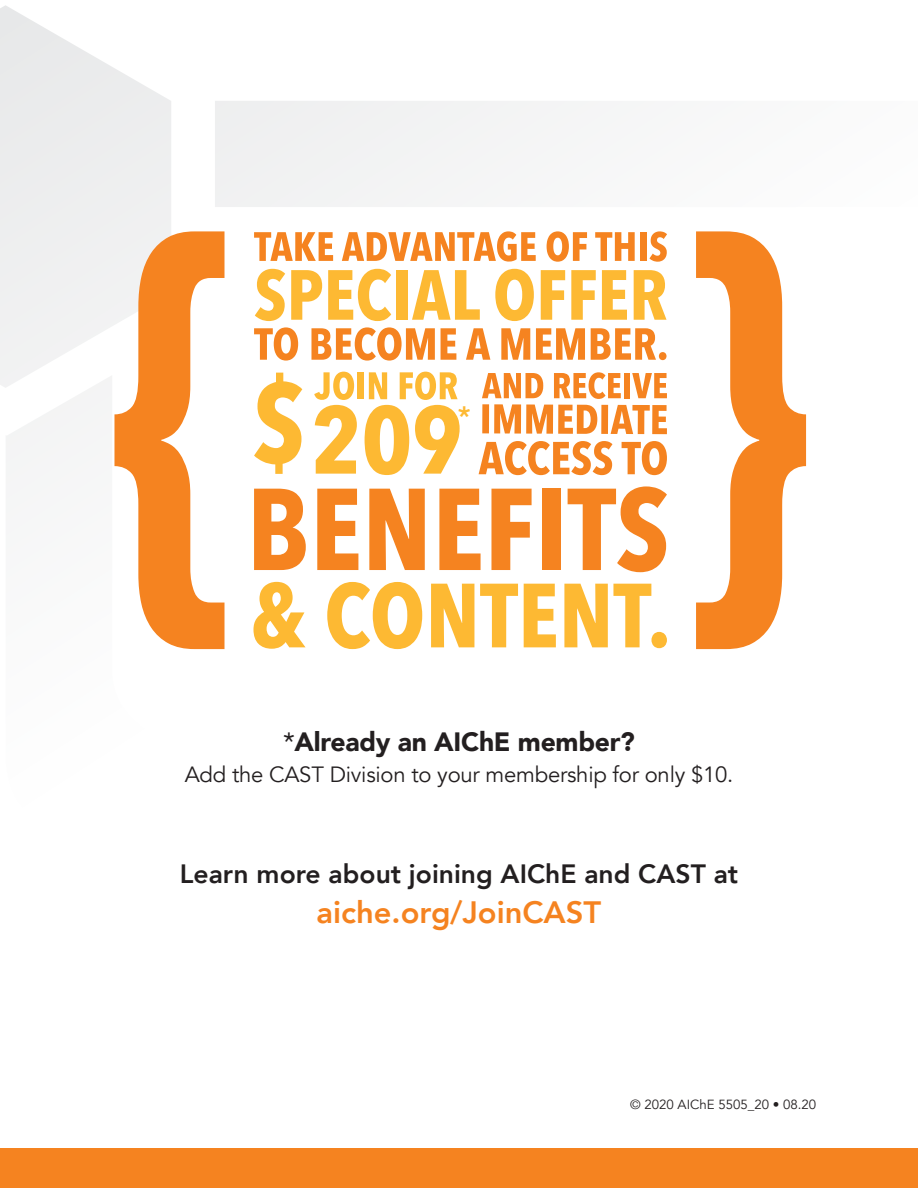
<style>
.page{position:relative;width:918px;height:1188px;background:#fff}
.page>*{position:absolute;margin:0;border:0;box-sizing:border-box;transform-origin:0 0}
.t1{font:800 30.9px "Avenir";color:#f58320}
.t2{font:800 28.05px "Avenir";color:#fdb933}
.t3{font:800 26.4px "Avenir";color:#231f20}
.t4{font:900 26.4px "Avenir";letter-spacing:-.01em;color:#231f20}
.t5{font:22.05px "Avenir";letter-spacing:-.01em;color:#231f20}
.t6{font:13.2px "Avenir";color:#231f20}
.s1{font-weight:400}
</style>
<div class="page">
<svg style="left:0;top:5px;width:647px;height:260px"></svg>
<svg style="left:0;top:265px;width:807px;height:385px"></svg>
<div style="left:0;top:1148px;width:918px;height:40px;background:#f58320"></div>
<svg style="left:255px;top:269px;width:30px;height:52px"></svg>
<svg style="left:291px;top:270px;width:31px;height:50px"></svg>
<svg style="left:328px;top:269px;width:63px;height:52px"></svg>
<div style="left:396px;top:270px;width:12px;height:50px;background:#fdb933"></div>
<svg style="left:412px;top:270px;width:68px;height:50px"></svg>
<svg style="left:495px;top:269px;width:39px;height:52px"></svg>
<svg style="left:541px;top:270px;width:24px;height:50px"></svg>
<svg style="left:571px;top:270px;width:25px;height:50px"></svg>
<svg style="left:602px;top:270px;width:25px;height:50px"></svg>
<svg style="left:634px;top:270px;width:33px;height:50px"></svg>
<svg style="left:254px;top:232px;width:79px;height:29px"></svg>
<svg style="left:342px;top:231px;width:194px;height:31px"></svg>
<svg style="left:547px;top:231px;width:40px;height:31px"></svg>
<svg style="left:595px;top:232px;width:40px;height:29px"></svg>
<div style="left:640px;top:232px;width:6px;height:29px;background:#f58320"></div>
<svg style="left:649px;top:231px;width:18px;height:31px"></svg>
<svg style="left:254px;top:327px;width:44px;height:34px"></svg>
<svg style="left:311px;top:327px;width:124px;height:34px"></svg>
<svg style="left:441px;top:328px;width:15px;height:32px"></svg>
<svg style="left:466px;top:328px;width:24px;height:32px"></svg>
<svg style="left:501px;top:328px;width:29px;height:32px"></svg>
<svg style="left:536px;top:328px;width:49px;height:32px"></svg>
<svg style="left:591px;top:328px;width:76px;height:32px"></svg>
<div style="left:358px;top:372px;width:6px;height:27px;background:#fdb933"></div>
<svg style="left:254px;top:373px;width:48px;height:101px"></svg>
<svg style="left:314px;top:372px;width:43px;height:102px"></svg>
<svg style="left:365px;top:372px;width:95px;height:103px"></svg>
<svg style="left:254px;top:489px;width:52px;height:81px"></svg>
<svg style="left:317px;top:489px;width:41px;height:81px"></svg>
<svg style="left:369px;top:489px;width:56px;height:81px"></svg>
<svg style="left:439px;top:489px;width:42px;height:81px"></svg>
<svg style="left:491px;top:489px;width:41px;height:81px"></svg>
<div style="left:542px;top:489px;width:18px;height:81px;background:#f58320"></div>
<svg style="left:568px;top:486px;width:99px;height:86px"></svg>
<svg style="left:482px;top:372px;width:185px;height:62px"></svg>
<svg style="left:479px;top:441px;width:133px;height:34px"></svg>
<svg style="left:622px;top:441px;width:45px;height:34px"></svg>
<svg style="left:253px;top:582px;width:53px;height:67px"></svg>
<svg style="left:327px;top:582px;width:95px;height:67px"></svg>
<svg style="left:431px;top:584px;width:43px;height:63px"></svg>
<svg style="left:480px;top:584px;width:38px;height:63px"></svg>
<svg style="left:524px;top:584px;width:32px;height:63px"></svg>
<svg style="left:564px;top:584px;width:103px;height:64px"></svg>
<svg style="left:114px;top:231px;width:111px;height:418px;fill:#f58320"></svg>
<svg style="left:696px;top:231px;width:110px;height:418px"></svg>
<p class="t2" style="left:458px;top:394px;width:14px">*</p>
<p class="t4" style="left:283px;top:719px;width:353px"><span class="s1">*</span>Already an AIChE member?</p>
<p class="t5" style="left:185px;top:761px;width:550px">Add the CAST Division to your membership for only $10.</p>
<p class="t3" style="left:180px;top:854px;width:560px">Learn more about joining AIChE and CAST at</p>
<h1 class="t1" style="left:317px;top:888px;width:286px">aiche.org/JoinCAST</h1>
<p class="t6" style="left:630px;top:1097px;width:187px">© 2020 AIChE 5505_20 • 08.20</p>
</div>
